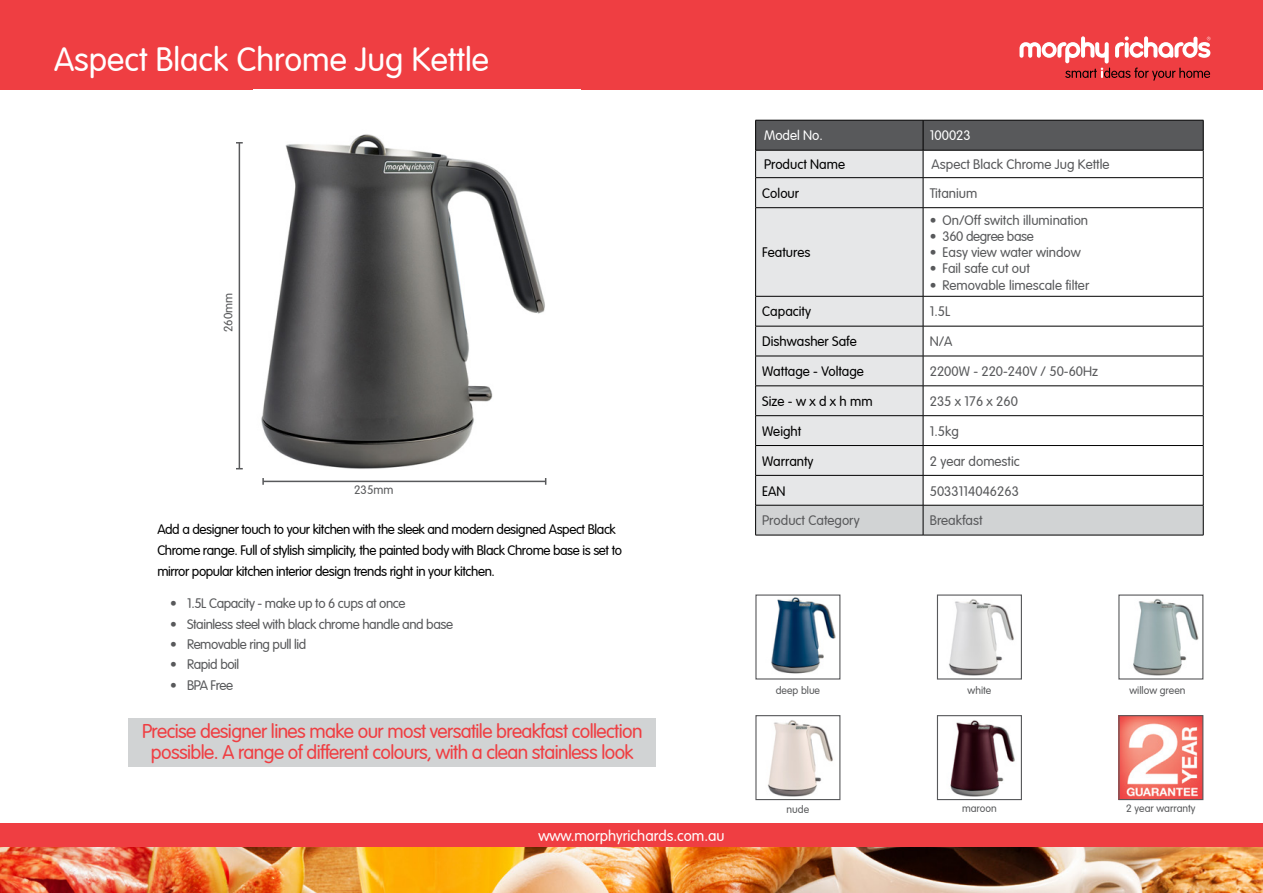
<style>
.page{position:relative;width:1263px;height:893px;background:#fff}
.page>*{position:absolute;margin:0;border:0;box-sizing:border-box;transform-origin:0 0}
.t1{font:300 33px "VAG Rounded LT";color:#fff}
.t2{font:300 19.5px/21px "VAG Rounded LT";letter-spacing:-.03em;color:#ef3e42;text-align:center}
.t3{font:300 15px "VAG Rounded";color:#fff}
.t4{font:300 13.5px/21px "VAG Rounded LT";letter-spacing:-.03em;color:#000}
.t5{font:300 13.5px "VAG Rounded LT";color:#58595b}
.t6{font:300 13.5px "VAG Rounded LT";letter-spacing:-.03em;color:#58595b}
.t7{font:300 13.5px "VAG Rounded LT";color:#000}
.t8{font:300 13.5px "VAG Rounded LT";color:#fff}
.t9{font:300 12px "VAG Rounded LT";color:#58595b}
.t10{font:300 10.5px "VAG Rounded LT";color:#58595b}
</style>
<div class="page">
<div style="left:0;top:0;width:1263px;height:90px;background:#ef3e42"></div>
<div style="left:0;top:823px;width:1263px;height:42px;background:#ef3e42"></div>
<svg style="left:1019px;top:36px;width:191px;height:45px"></svg>
<img style="left:0;top:847px;width:1263px;height:46px">
<div style="left:128px;top:718px;width:528px;height:49px;background:#d1d3d4"></div>
<div style="left:756px;top:208px;width:167px;height:178px;background:#e6e7e8"></div>
<hr style="left:755px;top:326px;width:168px;height:1px;background:#000">
<hr style="left:923px;top:326px;width:280px;height:1px;background:#000">
<hr style="left:755px;top:356px;width:168px;height:1px;background:#000">
<hr style="left:923px;top:356px;width:280px;height:1px;background:#000">
<svg style="left:755px;top:120px;width:449px;height:87px"></svg>
<hr style="left:755px;top:207px;width:168px;height:1px;background:#000">
<hr style="left:755px;top:208px;width:1px;height:88px;background:#000">
<hr style="left:923px;top:207px;width:280px;height:1px;background:#000">
<hr style="left:923px;top:208px;width:1px;height:88px;background:#000">
<hr style="left:1203px;top:208px;width:1px;height:88px;background:#000">
<hr style="left:755px;top:296px;width:168px;height:1px;background:#000">
<hr style="left:755px;top:296px;width:1px;height:30px;background:#000">
<hr style="left:923px;top:296px;width:280px;height:1px;background:#000">
<hr style="left:923px;top:296px;width:1px;height:30px;background:#000">
<hr style="left:1203px;top:296px;width:1px;height:30px;background:#000">
<hr style="left:755px;top:326px;width:1px;height:30px;background:#000">
<hr style="left:923px;top:326px;width:1px;height:30px;background:#000">
<hr style="left:1203px;top:326px;width:1px;height:30px;background:#000">
<hr style="left:755px;top:356px;width:1px;height:30px;background:#000">
<hr style="left:923px;top:356px;width:1px;height:30px;background:#000">
<hr style="left:1203px;top:356px;width:1px;height:30px;background:#000">
<svg style="left:755px;top:386px;width:449px;height:149px"></svg>
<hr style="left:923px;top:505px;width:1px;height:30px;background:#000">
<hr style="left:755px;top:505px;width:168px;height:1px;background:#000">
<hr style="left:755px;top:505px;width:1px;height:30px;background:#000">
<hr style="left:923px;top:505px;width:280px;height:1px;background:#000">
<hr style="left:1203px;top:505px;width:1px;height:30px;background:#000">
<hr style="left:755px;top:535px;width:168px;height:1px;background:#000">
<hr style="left:923px;top:535px;width:280px;height:1px;background:#000">
<img style="left:1133px;top:598px;width:66px;height:78px">
<img style="left:1120px;top:717px;width:81px;height:81px">
<div style="left:1118px;top:715px;width:85px;height:85px;border:1px solid #58595b"></div>
<img style="left:949px;top:599px;width:65px;height:77px">
<div style="left:937px;top:594px;width:85px;height:85px;border:1px solid #58595b"></div>
<img style="left:261px;top:134px;width:284px;height:335px">
<hr style="left:239px;top:143px;width:1px;height:326px;background:#58595b">
<svg style="left:236px;top:142px;width:7px;height:2px"></svg>
<hr style="left:263px;top:481px;width:283px;height:1px;background:#58595b">
<svg style="left:262px;top:478px;width:2px;height:7px"></svg>
<img style="left:771px;top:597px;width:65px;height:77px">
<img style="left:768px;top:720px;width:65px;height:77px">
<div style="left:755px;top:715px;width:85px;height:85px;border:1px solid #58595b"></div>
<img style="left:950px;top:720px;width:65px;height:77px">
<div style="left:937px;top:715px;width:85px;height:85px;border:1px solid #58595b"></div>
<h1 class="t1" style="left:54px;top:41px;width:436px">Aspect Black Chrome Jug Kettle</h1>
<p class="t9" style="left:221px;top:332px;width:41px;rotate:-90deg">260mm</p>
<p class="t9" style="left:354px;top:483px;width:41px">235mm</p>
<p class="t4" style="left:157px;top:519px;width:466px">Add a designer touch to your kitchen with the sleek and modern designed Aspect Black<br>Chrome range. Full of stylish simplicity, the painted body with Black Chrome base is set to mirror popular kitchen interior design trends right in your kitchen.</p>
<p class="t6" style="left:170px;top:596px;width:237px">• 1.5L Capacity - make up to 6 cups at once</p>
<p class="t6" style="left:170px;top:616px;width:285px">• Stainless steel with black chrome handle and base</p>
<p class="t6" style="left:170px;top:636px;width:138px">• Removable ring pull lid</p>
<p class="t6" style="left:170px;top:657px;width:71px">• Rapid boil</p>
<p class="t5" style="left:170px;top:677px;width:65px">• BPA Free</p>
<h2 class="t2" style="left:142px;top:721px;width:502px">Precise designer lines make our most versatile breakfast collection possible. A range of different colours, with a clean stainless look</h2>
<p class="t3" style="left:538px;top:827px;width:188px">www.morphyrichards.com.au</p>
<p class="t8" style="left:764px;top:128px;width:60px">Model No.</p>
<p class="t8" style="left:930px;top:128px;width:42px">100023</p>
<p class="t7" style="left:764px;top:157px;width:82px">Product Name</p>
<p class="t5" style="left:931px;top:157px;width:179px">Aspect Black Chrome Jug Kettle</p>
<p class="t4" style="left:762px;top:183px;width:38px">Colour</p>
<p class="t5" style="left:930px;top:185px;width:49px">Titanium</p>
<p class="t7" style="left:762px;top:245px;width:50px">Features</p>
<p class="t5" style="left:930px;top:212px;width:160px">• On/Off switch illumination</p>
<p class="t6" style="left:930px;top:229px;width:105px">• 360 degree base</p>
<p class="t5" style="left:930px;top:245px;width:153px">• Easy view water window</p>
<p class="t5" style="left:930px;top:261px;width:102px">• Fail safe cut out</p>
<p class="t5" style="left:930px;top:277px;width:161px">• Removable limescale filter</p>
<p class="t7" style="left:762px;top:304px;width:50px">Capacity</p>
<p class="t5" style="left:930px;top:304px;width:22px">1.5L</p>
<p class="t7" style="left:762px;top:334px;width:96px">Dishwasher Safe</p>
<p class="t5" style="left:930px;top:334px;width:24px">N/A</p>
<p class="t7" style="left:762px;top:364px;width:103px">Wattage - Voltage</p>
<p class="t5" style="left:930px;top:364px;width:170px">2200W - 220-240V / 50-60Hz</p>
<p class="t4" style="left:762px;top:391px;width:112px">Size - w x d x h mm</p>
<p class="t5" style="left:930px;top:394px;width:90px">235 x 176 x 260</p>
<p class="t4" style="left:762px;top:421px;width:41px">Weight</p>
<p class="t5" style="left:930px;top:423px;width:31px">1.5kg</p>
<p class="t7" style="left:762px;top:453px;width:53px">Warranty</p>
<p class="t5" style="left:930px;top:453px;width:92px">2 year domestic</p>
<p class="t4" style="left:762px;top:481px;width:25px">EAN</p>
<p class="t5" style="left:930px;top:483px;width:91px">5033114046263</p>
<p class="t5" style="left:762px;top:513px;width:99px">Product Category</p>
<p class="t5" style="left:930px;top:513px;width:54px">Breakfast</p>
<p class="t10" style="left:776px;top:684px;width:46px">deep blue</p>
<p class="t10" style="left:967px;top:684px;width:25px">white</p>
<p class="t10" style="left:787px;top:803px;width:24px">nude</p>
<p class="t10" style="left:962px;top:802px;width:36px">maroon</p>
<p class="t10" style="left:1129px;top:684px;width:57px">willow green</p>
<p class="t10" style="left:1126px;top:802px;width:71px">2 year warranty</p>
</div>
